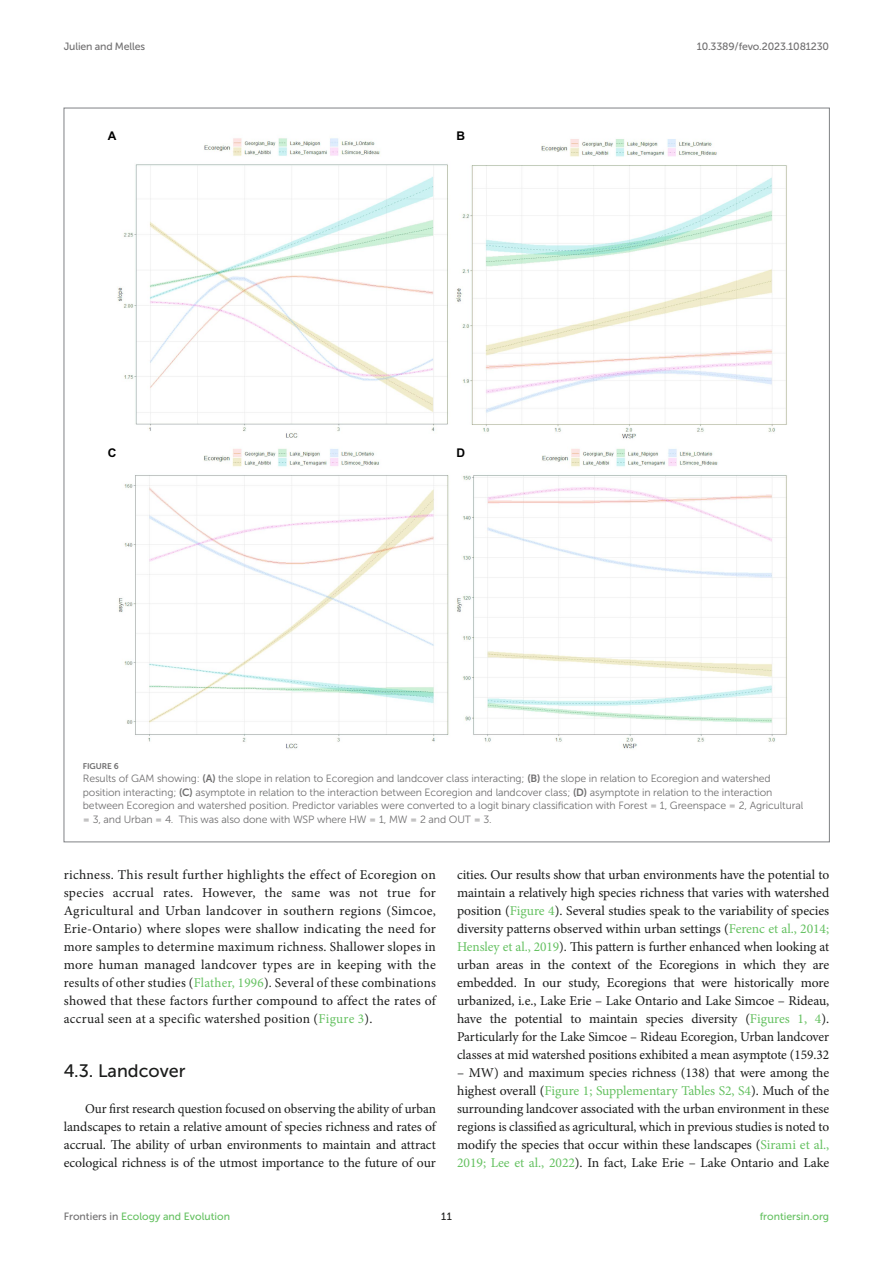
<style>
.page{position:relative;width:893px;height:1263px;background:#fff}
.page>*{position:absolute;margin:0;border:0;box-sizing:border-box;transform-origin:0 0}
.HEAD_2{font:18px "Museo Sans 500";color:#1b1c1b}
.TEXT_FLUSH{font:13.5px/18px "Minion Pro";letter-spacing:-.005em;color:#1b1c1b;text-align:justify}
.t1{font:700 12px "Arial";color:#000}
.FIG_LEG{font:10.5px/13.5px "Museo Sans 300";letter-spacing:-.01em;color:#706f70}
.t2{font:10.5px "Museo Sans 500";color:#65c161}
.t3{font:10.5px "Museo Sans 500";letter-spacing:-.015em;color:#706f70}
.t4{font:10.5px "Museo Sans 500";color:#1b1c1b}
.FIG_HD{font:8.25px "Museo Sans 700";letter-spacing:-.01em;color:#706f70}
.s1{font-family:"Museo Sans 700"}
.s2{color:#65c161}
.s3{color:#706f70}
</style>
<div class="page">
<img style="left:117px;top:138px;width:670px;height:611px">
<p class="t3" style="left:64px;top:41px;width:83px">Julien and Melles</p>
<p class="t3" style="left:697px;top:41px;width:134px">10.3389/fevo.2023.1081230</p>
<p class="t1" style="left:108px;top:127px;width:10px">A</p>
<p class="t1" style="left:457px;top:127px;width:10px">B</p>
<p class="t1" style="left:108px;top:444px;width:10px">C</p>
<p class="t1" style="left:457px;top:444px;width:10px">D</p>
<p class="FIG_HD" style="left:83px;top:761px;width:37px">FIGURE 6</p>
<p class="FIG_LEG" style="left:83px;top:772px;width:722px">Results of GAM showing: <span class="s1">(A)</span> the slope in relation to Ecoregion and landcover class interacting; <span class="s1">(B)</span> the slope in relation to Ecoregion and watershed position interacting; <span class="s1">(C)</span> asymptote in relation to the interaction between Ecoregion and landcover class; <span class="s1">(D)</span> asymptote in relation to the interaction between Ecoregion and watershed position. Predictor variables were converted to a logit binary classification with Forest = 1, Greenspace = 2, Agricultural = 3, and Urban = 4. This was also done with WSP where HW = 1, MW = 2 and OUT = 3.</p>
<p class="TEXT_FLUSH" style="left:64px;top:866px;width:374px">richness. This result further highlights the effect of Ecoregion on species accrual rates. However, the same was not true for Agricultural and Urban landcover in southern regions (Simcoe, Erie-Ontario) where slopes were shallow indicating the need for more samples to determine maximum richness. Shallower slopes in more human managed landcover types are in keeping with the results of other studies (<span class="s2">Flather, 1996</span>). Several of these combinations showed that these factors further compound to affect the rates of accrual seen at a specific watershed position (<span class="s2">Figure 3</span>).</p>
<p class="HEAD_2" style="left:64px;top:1061px;width:123px">4.3. Landcover</p>
<p class="TEXT_FLUSH" style="left:64px;top:1100px;width:374px;text-indent:21px">Our first research question focused on observing the ability of urban landscapes to retain a relative amount of species richness and rates of accrual. The ability of urban environments to maintain and attract ecological richness is of the utmost importance to the future of our</p>
<p class="TEXT_FLUSH" style="left:457px;top:866px;width:374px">cities. Our results show that urban environments have the potential to maintain a relatively high species richness that varies with watershed position (<span class="s2">Figure 4</span>). Several studies speak to the variability of species diversity patterns observed within urban settings (<span class="s2">Ferenc et al., 2014; Hensley et al., 2019</span>). This pattern is further enhanced when looking at urban areas in the context of the Ecoregions in which they are embedded. In our study, Ecoregions that were historically more urbanized, i.e., Lake Erie – Lake Ontario and Lake Simcoe – Rideau, have the potential to maintain species diversity (<span class="s2">Figures 1, 4</span>).<br>Particularly for the Lake Simcoe – Rideau Ecoregion, Urban landcover classes at mid watershed positions exhibited a mean asymptote (159.32</p>
<p class="TEXT_FLUSH" style="left:457px;top:1064px;width:374px">– MW) and maximum species richness (138) that were among the highest overall (<span class="s2">Figure 1; Supplementary Tables S2, S4</span>). Much of the surrounding landcover associated with the urban environment in these regions is classified as agricultural, which in previous studies is noted to modify the species that occur within these landscapes (<span class="s2">Sirami et al., 2019; Lee et al., 2022</span>). In fact, Lake Erie – Lake Ontario and Lake</p>
<p class="t2" style="left:64px;top:1211px;width:168px"><span class="s3">Frontiers in</span> Ecology and Evolution</p>
<p class="t4" style="left:441px;top:1211px;width:12px">11</p>
<p class="t2" style="left:760px;top:1211px;width:71px">frontiersin.org</p>
</div>
